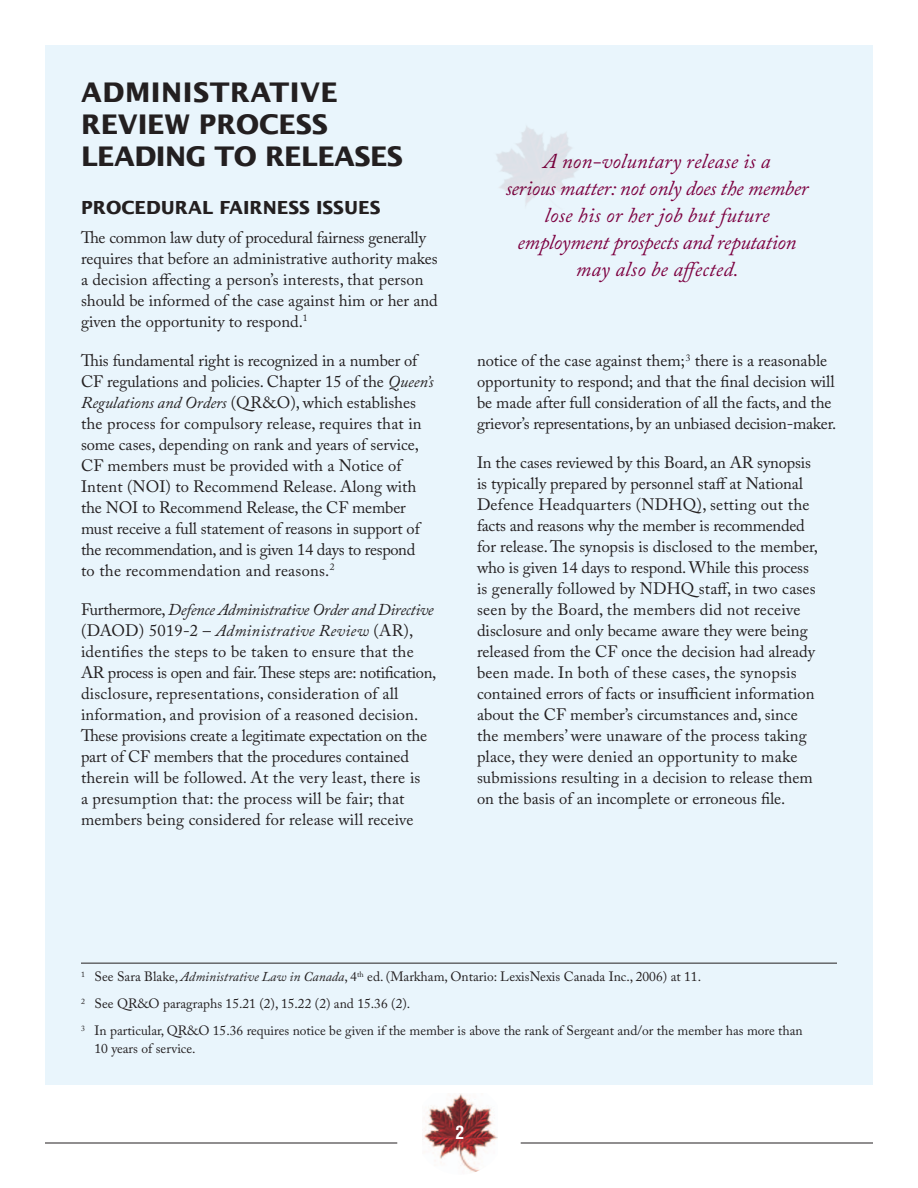
<style>
.page{position:relative;width:918px;height:1188px;background:#fff}
.page>*{position:absolute;margin:0;border:0;box-sizing:border-box;transform-origin:0 0}
.t1{font:700 27px/32.2px "Lucida Sans Std";letter-spacing:-.005em;color:#231f20}
.t2{font:italic 21px/27px "Adobe Caslon Pro";letter-spacing:-.01em;color:#7c0040;text-align:center}
.t3{font:700 18px "Lucida Sans Std";color:#231f20}
.t4{font:700 condensed 18px "Helvetica LT Std";color:#fff}
.t5{font:16.5px/21px "Adobe Caslon Pro";color:#231f20}
.t6{font:13.5px/27px "Adobe Caslon Pro";color:#231f20}
.s1{font-style:italic}
</style>
<div class="page">
<img style="left:424px;top:1094px;width:73px;height:78px">
<hr style="left:45px;top:1143px;width:352px;height:1px;background:#231f20">
<hr style="left:521px;top:1143px;width:352px;height:1px;background:#231f20">
<div style="left:45px;top:45px;width:828px;height:1039px;background:#e9f5fc"></div>
<hr style="left:81px;top:963px;width:756px;height:1px;background:#231f20">
<h1 class="t1" style="left:81px;top:77px;width:324px">ADMINISTRATIVE<br>REVIEW PROCESS<br>LEADING TO RELEASES</h1>
<p class="t3" style="left:81px;top:198px;width:301px">PROCEDURAL FAIRNESS ISSUES</p>
<p class="t5" style="left:81px;top:227px;width:358px">The common law duty of procedural fairness generally requires that before an administrative authority makes a decision affecting a person’s interests, that person should be informed of the case against him or her and given the opportunity to respond.<sup>1</sup></p>
<p class="t5" style="left:81px;top:350px;width:354px">This fundamental right is recognized in a number of CF regulations and policies. Chapter 15 of the <span class="s1">Queen’s Regulations and Orders</span> (QR&amp;O), which establishes the process for compulsory release, requires that in some cases, depending on rank and years of service, CF members must be provided with a Notice of Intent (NOI) to Recommend Release. Along with the NOI to Recommend Release, the CF member must receive a full statement of reasons in support of the recommendation, and is given 14 days to respond<br>to the recommendation and reasons.<sup>2</sup></p>
<p class="t5" style="left:81px;top:599px;width:357px">Furthermore, <span class="s1">Defence Administrative Order and Directive </span>(DAOD) 5019-2 – <span class="s1">Administrative Review</span> (AR), identifies the steps to be taken to ensure that the AR process is open and fair. These steps are: notification, disclosure, representations, consideration of all information, and provision of a reasoned decision.<br>These provisions create a legitimate expectation on the part of CF members that the procedures contained therein will be followed. At the very least, there is<br>a presumption that: the process will be fair; that members being considered for release will receive</p>
<p class="t2" style="left:506px;top:147px;width:304px">A non-voluntary release is a<br>serious matter: not only does the member lose his or her job but future employment prospects and reputation may also be affected.</p>
<p class="t5" style="left:477px;top:350px;width:361px">notice of the case against them;<sup>3</sup> there is a reasonable opportunity to respond; and that the final decision will be made after full consideration of all the facts, and the grievor’s representations, by an unbiased decision-maker.</p>
<p class="t5" style="left:477px;top:452px;width:342px">In the cases reviewed by this Board, an AR synopsis is typically prepared by personnel staff at National Defence Headquarters (NDHQ), setting out the facts and reasons why the member is recommended for release. The synopsis is disclosed to the member, who is given 14 days to respond. While this process is generally followed by NDHQ staff, in two cases seen by the Board, the members did not receive disclosure and only became aware they were being released from the CF once the decision had already been made. In both of these cases, the synopsis contained errors of facts or insufficient information about the CF member’s circumstances and, since the members’ were unaware of the process taking place, they were denied an opportunity to make submissions resulting in a decision to release them on the basis of an incomplete or erroneous file.</p>
<p class="t6" style="left:81px;top:963px;width:723px"><sup>1</sup> See Sara Blake, <span class="s1">Administrative Law in Canada</span>, 4<sup>th</sup> ed. (Markham, Ontario: LexisNexis Canada Inc., 2006) at 11.<br><sup>2</sup> See QR&amp;O paragraphs 15.21 (2), 15.22 (2) and 15.36 (2).<br><sup>3</sup> In particular, QR&amp;O 15.36 requires notice be given if the member is above the rank of Sergeant and/or the member has more than</p>
<p class="t6" style="left:94px;top:1035px;width:103px">10 years of service.</p>
<p class="t4" style="left:455px;top:1121px;width:10px">2</p>
</div>
